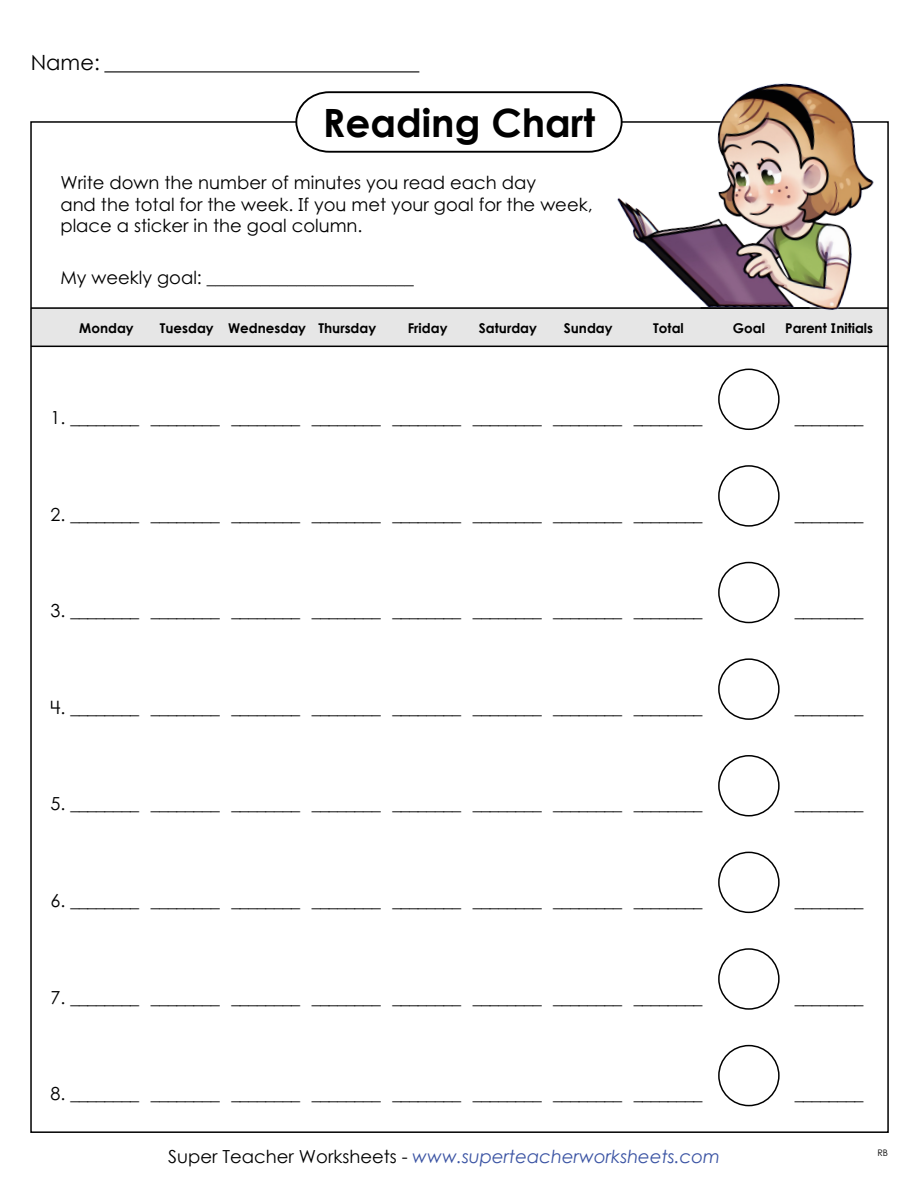
<style>
.page{position:relative;width:918px;height:1188px;background:#fff}
.page>*{position:absolute;margin:0;border:0;box-sizing:border-box;transform-origin:0 0}
.t1{font:700 39px "Century Gothic 2";color:#000}
.t2{font:21px "Century Gothic 2";color:#000}
.t3{font:18px "Century STW4";color:#000}
.t4{font:18px/21.6px "Century STW3";color:#000}
.t5{font:italic 18px "Century Gothic 2";color:#3a53a3}
.t6{font:700 13.5px "Century STW4";color:#000}
.t7{font:9px "Century Gothic 2";color:#000}
.s1{font-style:normal;color:#000}
</style>
<div class="page">
<div style="left:31px;top:309px;width:857px;height:38px;background:#e6e6e6"></div>
<hr style="left:31px;top:307px;width:857px;height:2px;background:#000">
<hr style="left:31px;top:346px;width:857px;height:1px;background:#000">
<div style="left:718px;top:369px;width:62px;height:61px;border:2px solid #000;border-radius:50%"></div>
<div style="left:718px;top:465px;width:62px;height:62px;border:2px solid #000;border-radius:50%"></div>
<div style="left:718px;top:562px;width:62px;height:61px;border:2px solid #000;border-radius:50%"></div>
<div style="left:718px;top:658px;width:62px;height:62px;border:2px solid #000;border-radius:50%"></div>
<div style="left:718px;top:755px;width:62px;height:62px;border:2px solid #000;border-radius:50%"></div>
<div style="left:718px;top:852px;width:62px;height:61px;border:2px solid #000;border-radius:50%"></div>
<div style="left:718px;top:948px;width:62px;height:62px;border:2px solid #000;border-radius:50%"></div>
<div style="left:718px;top:1045px;width:62px;height:61px;border:2px solid #000;border-radius:50%"></div>
<hr style="left:104px;top:71px;width:315px;height:1px;background:#000">
<svg style="left:294px;top:91px;width:298px;height:62px"></svg>
<img style="left:592px;top:83px;width:297px;height:258px">
<hr style="left:701px;top:307px;width:109px;height:2px;background:#000">
<p class="t2" style="left:31px;top:48px;width:71px">Name:</p>
<h1 class="t1" style="left:323px;top:93px;width:274px">Reading Chart</h1>
<p class="t4" style="left:60px;top:171px;width:534px">Write down the number of minutes you read each day<br>and the total for the week. If you met your goal for the week, place a sticker in the goal column.</p>
<p class="t4" style="left:60px;top:266px;width:355px">My weekly goal: _______________________</p>
<p class="t6" style="left:79px;top:317px;width:56px">Monday</p>
<p class="t6" style="left:160px;top:317px;width:218px">Tuesday Wednesday Thursday</p>
<p class="t6" style="left:408px;top:317px;width:41px">Friday</p>
<p class="t6" style="left:479px;top:317px;width:60px">Saturday</p>
<p class="t6" style="left:564px;top:317px;width:50px">Sunday</p>
<p class="t6" style="left:653px;top:317px;width:32px">Total</p>
<p class="t6" style="left:733px;top:317px;width:34px">Goal</p>
<p class="t6" style="left:785px;top:317px;width:89px">Parent Initials</p>
<p class="t3" style="left:51px;top:405px;width:654px">1. ________ ________ ________ ________ ________ ________ ________ ________</p>
<p class="t3" style="left:51px;top:501px;width:654px">2. ________ ________ ________ ________ ________ ________ ________ ________</p>
<p class="t3" style="left:51px;top:598px;width:654px">3. ________ ________ ________ ________ ________ ________ ________ ________</p>
<p class="t3" style="left:51px;top:695px;width:654px">4. ________ ________ ________ ________ ________ ________ ________ ________</p>
<p class="t3" style="left:51px;top:791px;width:654px">5. ________ ________ ________ ________ ________ ________ ________ ________</p>
<p class="t3" style="left:51px;top:888px;width:654px">6. ________ ________ ________ ________ ________ ________ ________ ________</p>
<p class="t3" style="left:51px;top:985px;width:654px">7. ________ ________ ________ ________ ________ ________ ________ ________</p>
<p class="t3" style="left:51px;top:1081px;width:654px">8. ________ ________ ________ ________ ________ ________ ________ ________</p>
<p class="t5" style="left:168px;top:1143px;width:553px"><span class="s1">Super Teacher Worksheets -</span> www.superteacherworksheets.com</p>
<p class="t3" style="left:795px;top:405px;width:70px">________</p>
<p class="t3" style="left:795px;top:501px;width:70px">________</p>
<p class="t3" style="left:795px;top:598px;width:70px">________</p>
<p class="t3" style="left:795px;top:695px;width:70px">________</p>
<p class="t3" style="left:795px;top:791px;width:70px">________</p>
<p class="t3" style="left:795px;top:888px;width:70px">________</p>
<p class="t3" style="left:795px;top:985px;width:70px">________</p>
<p class="t3" style="left:795px;top:1081px;width:70px">________</p>
<p class="t7" style="left:877px;top:1146px;width:12px">RB</p>
</div>
